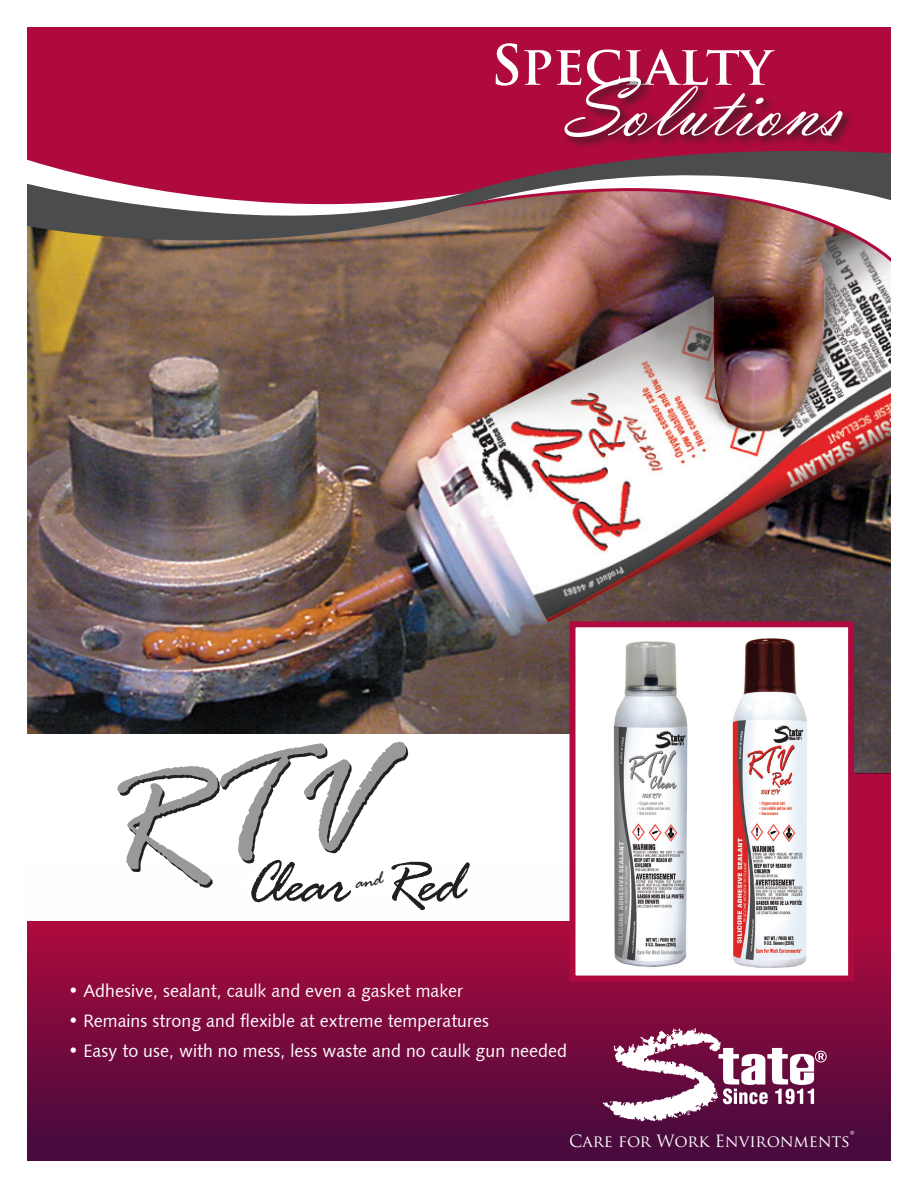
<style>
.page{position:relative;width:918px;height:1188px;background:#fff}
.page>*{position:absolute;margin:0;border:0;box-sizing:border-box;transform-origin:0 0}
.t1{font:85.5px "Vladimir Scr D";color:#fff}
.t2{font:64.5px "Rage Italic Let Plain";letter-spacing:-.045em;color:#231f20}
.t3{font:700 54px "Trajan Pro";color:#fff}
.t4{font:18px "Humanist 531 BT Roman A";color:#fff}
.t5{font:16.5px "Trajan Pro";color:#fff}
.s1{font-size:21px}
</style>
<div class="page">
<img style="left:27px;top:270px;width:864px;height:503px">
<div style="left:27px;top:734px;width:553px;height:187px;background:#fff"></div>
<svg style="left:27px;top:862px;width:864px;height:299px;background:#842351"></svg>
<div style="left:27px;top:27px;width:864px;height:109px;background:#af0a3d"></div>
<img style="left:27px;top:136px;width:864px;height:134px">
<div style="left:562px;top:74px;width:293px;height:76px;background:#231f20;opacity:.75"></div>
<svg style="left:603px;top:1028px;width:224px;height:93px"></svg>
<div style="left:572px;top:624px;width:279px;height:355px;background:#fff"></div>
<img style="left:613px;top:641px;width:75px;height:326px">
<div style="left:569px;top:621px;width:285px;height:361px;border:6px solid #af0a3d"></div>
<img style="left:732px;top:638px;width:75px;height:330px">
<svg style="left:117px;top:742px;width:300px;height:159px"></svg>
<p class="t3" style="left:491px;top:32px;width:283px">SPECIALTY</p>
<p class="t1" style="left:564px;top:59px;width:279px">Solutions</p>
<p class="t2" style="left:247px;top:855px;width:220px">Clear Red</p>
<p class="t4" style="left:68px;top:980px;width:397px">• Adhesive, sealant, caulk and even a gasket maker</p>
<p class="t4" style="left:68px;top:1010px;width:423px">• Remains strong and flexible at extreme temperatures</p>
<p class="t4" style="left:68px;top:1040px;width:501px">• Easy to use, with no mess, less waste and no caulk gun needed</p>
<p class="t5" style="left:569px;top:1130px;width:287px">Care for Work Environments<span class="s1">®</span></p>
</div>
